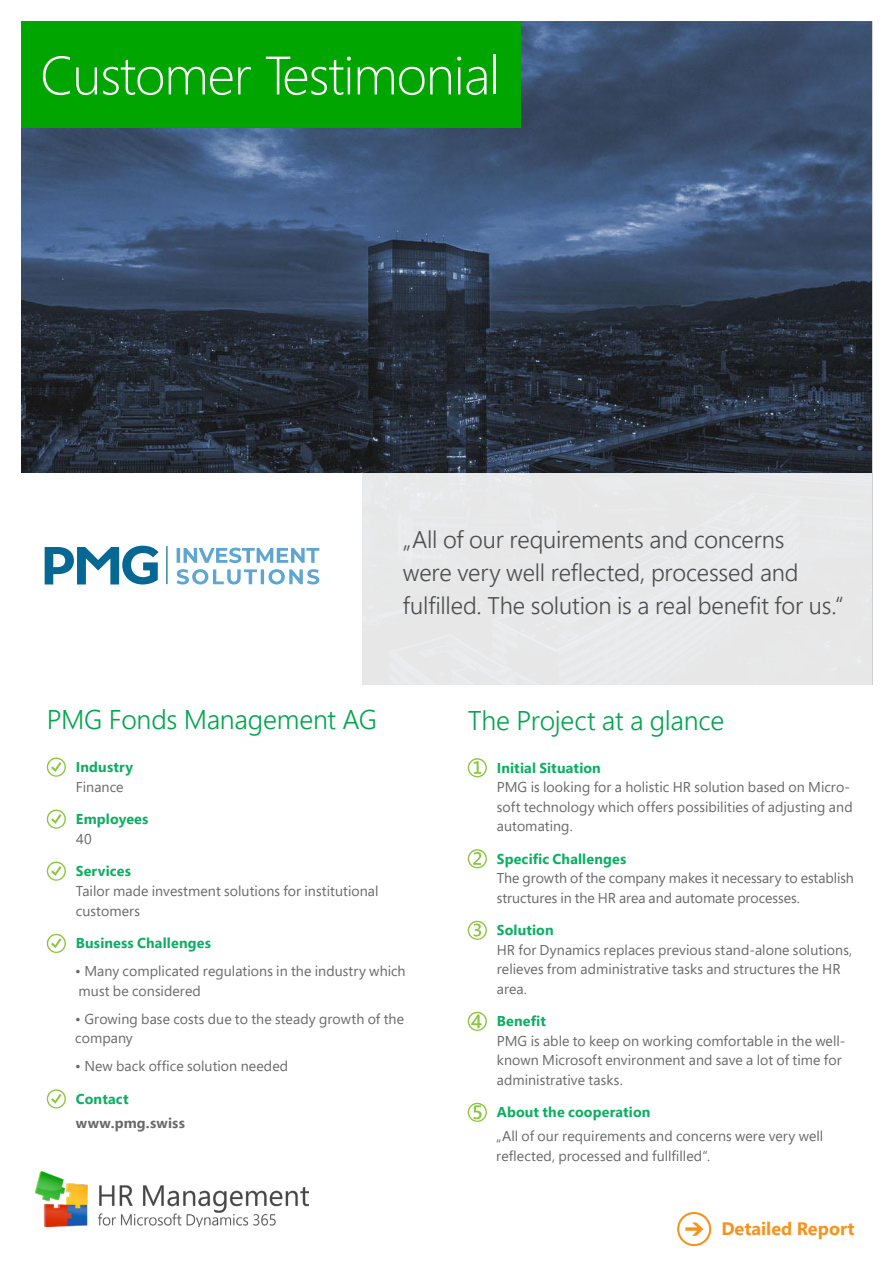
<style>
.page{position:relative;width:893px;height:1263px;background:#fff}
.page>*{position:absolute;margin:0;border:0;box-sizing:border-box;transform-origin:0 0}
.t1{font:300 54px "Segoe UI";letter-spacing:-.02em;color:#fff}
.Headline{font:300 27px "Segoe Pro";letter-spacing:-.01em;color:#00a54f}
.Headline-2{font:300 24px/33px "Segoe Pro";letter-spacing:-.005em;color:#4b4c4d}
.Fließtext{font:700 18px "Segoe Pro";color:#f7931d}
.Aufzählung_Vorteile{font:14.25px/19.5px "Segoe Pro";letter-spacing:.005em;color:#69696c}
.Aufzählung_Vorteile-2{font:700 14.25px/19.5px "Segoe Pro";letter-spacing:.01em;color:#0bae62}
.Aufzählung_Vorteile-3{font:700 14.25px/24px "Segoe Pro";letter-spacing:.01em;color:#69696c}
.s1{font-weight:400;color:#69696c}
.s2{font-weight:700;color:#0bae62}
.s3{color:#0bae62}
</style>
<div class="page">
<img style="left:21px;top:21px;width:851px;height:452px">
<svg style="left:47px;top:757px;width:19px;height:20px"></svg>
<svg style="left:47px;top:809px;width:19px;height:20px"></svg>
<svg style="left:47px;top:861px;width:19px;height:20px"></svg>
<svg style="left:47px;top:934px;width:19px;height:19px"></svg>
<svg style="left:47px;top:1089px;width:19px;height:19px"></svg>
<svg style="left:468px;top:758px;width:19px;height:19px"></svg>
<svg style="left:468px;top:849px;width:19px;height:19px"></svg>
<svg style="left:468px;top:921px;width:19px;height:19px"></svg>
<svg style="left:468px;top:1012px;width:19px;height:19px"></svg>
<svg style="left:468px;top:1103px;width:19px;height:19px"></svg>
<div style="left:361px;top:473px;width:511px;height:215px;background:#e8e8e9"></div>
<div style="left:21px;top:21px;width:500px;height:107px;background:#00a500"></div>
<svg style="left:177px;top:548px;width:142px;height:36px"></svg>
<svg style="left:45px;top:546px;width:113px;height:38px"></svg>
<hr style="left:166px;top:546px;width:1px;height:38px;background:#056892">
<svg style="left:677px;top:1212px;width:34px;height:34px"></svg>
<img style="left:35px;top:1172px;width:273px;height:55px">
<p class="t1" style="left:40px;top:24px;width:462px">Customer Testimonial</p>
<p class="Headline-2" style="left:403px;top:523px;width:442px">„All of our requirements and concerns<br>were very well reflected, processed and fulfilled. The solution is a real benefit for us.“</p>
<p class="Headline" style="left:47px;top:701px;width:332px">PMG Fonds Management AG</p>
<p class="Aufzählung_Vorteile-2" style="left:76px;top:757px;width:59px">Industry<br><span class="s1">Finance</span></p>
<p class="Aufzählung_Vorteile-2" style="left:76px;top:809px;width:74px">Employees<br><span class="s1">40</span></p>
<p class="Aufzählung_Vorteile" style="left:76px;top:861px;width:304px"><span class="s2">Services<br></span>Tailor made investment solutions for institutional customers</p>
<p class="Aufzählung_Vorteile-2" style="left:76px;top:933px;width:137px">Business Challenges</p>
<p class="Aufzählung_Vorteile" style="left:75px;top:961px;width:332px">• Many complicated regulations in the industry which must be considered</p>
<p class="Aufzählung_Vorteile" style="left:75px;top:1009px;width:330px">• Growing base costs due to the steady growth of the company</p>
<p class="Aufzählung_Vorteile" style="left:75px;top:1056px;width:214px">• New back office solution needed</p>
<p class="Aufzählung_Vorteile-3" style="left:76px;top:1086px;width:111px"><span class="s3">Contact </span>www.pmg.swiss</p>
<p class="Headline" style="left:468px;top:702px;width:258px">The Project at a glance</p>
<p class="Aufzählung_Vorteile" style="left:497px;top:758px;width:357px"><span class="s2">Initial Situation<br></span>PMG is looking for a holistic HR solution based on Micro&shy;soft technology which offers possibilities of adjusting and automating.</p>
<p class="Aufzählung_Vorteile" style="left:497px;top:849px;width:359px"><span class="s2">Specific Challenges<br></span>The growth of the company makes it necessary to establish structures in the HR area and automate processes.</p>
<p class="Aufzählung_Vorteile" style="left:497px;top:920px;width:357px"><span class="s2">Solution<br></span>HR for Dynamics replaces previous stand-alone solutions, relieves from administrative tasks and structures the HR area.</p>
<p class="Aufzählung_Vorteile" style="left:497px;top:1011px;width:350px"><span class="s2">Benefit<br></span>PMG is able to keep on working comfortable in the well&shy;known Microsoft environment and save a lot of time for administrative tasks.</p>
<p class="Aufzählung_Vorteile" style="left:496px;top:1100px;width:329px;line-height:24px"><span class="s2">About the cooperation<br></span>„All of our requirements and concerns were very well</p>
<p class="Aufzählung_Vorteile" style="left:496px;top:1146px;width:215px">reflected, processed and fullfilled“.</p>
<p class="Fließtext" style="left:721px;top:1215px;width:135px">Detailed Report</p>
</div>
